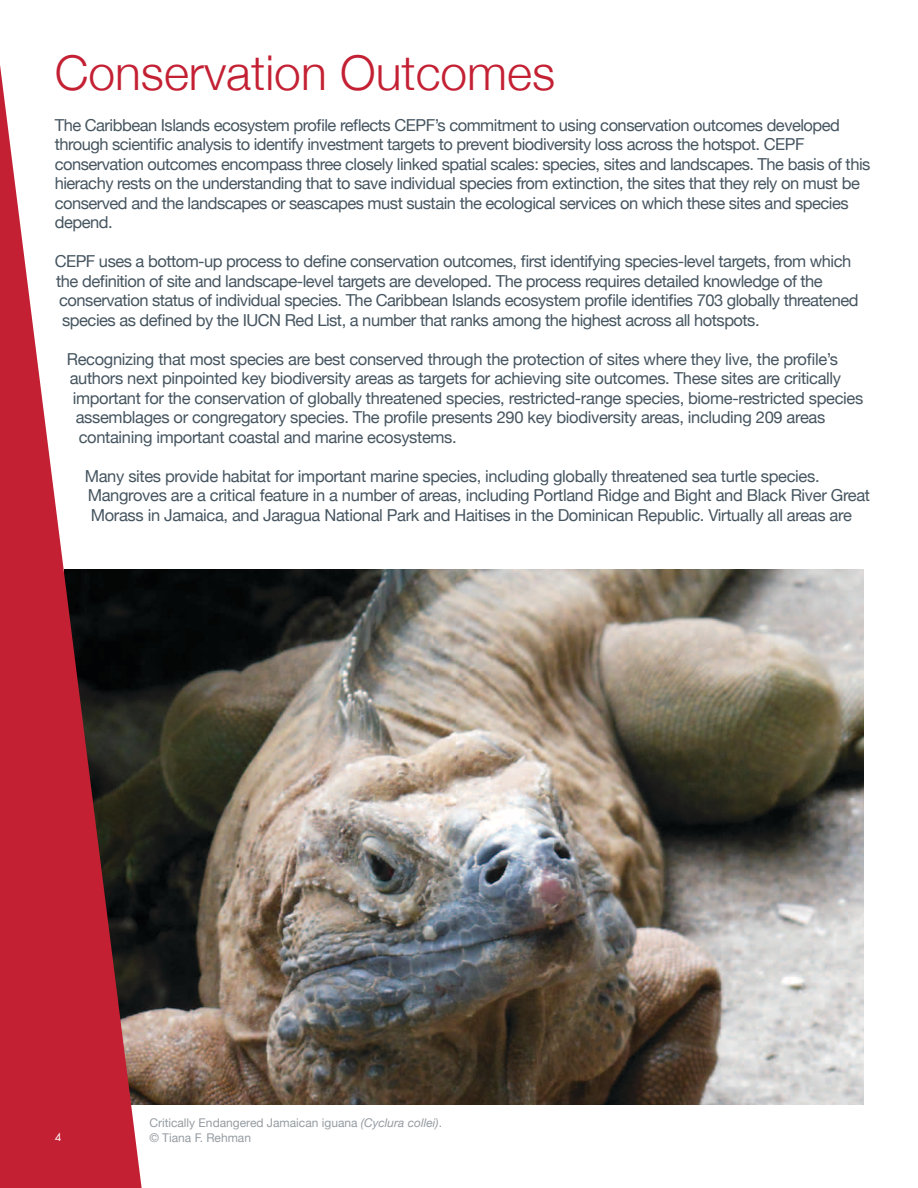
<style>
.page{position:relative;width:918px;height:1188px;background:#fff}
.page>*{position:absolute;margin:0;border:0;box-sizing:border-box;transform-origin:0 0}
.t1{font:300 48px "Helvetica Neue";color:#c42033}
.t2{font:16.5px/19.5px "Helvetica Neue";letter-spacing:-.03em;color:#465560}
.t3{font:12px "Helvetica Neue";color:#959ca2}
.t4{font:10.8px "Futura";color:#fff}
.s1{font-style:italic}
</style>
<div class="page">
<img style="left:142px;top:570px;width:722px;height:535px">
<svg style="left:0;top:65px;width:142px;height:1123px;fill:#c42033"></svg>
<h1 class="t1" style="left:55px;top:44px;width:502px">Conservation Outcomes</h1>
<p class="t2" style="left:55px;top:115px;width:817px">The Caribbean Islands ecosystem profile reflects CEPF’s commitment to using conservation outcomes developed through scientific analysis to identify investment targets to prevent biodiversity loss across the hotspot. CEPF conservation outcomes encompass three closely linked spatial scales: species, sites and landscapes. The basis of this hierachy rests on the understanding that to save individual species from extinction, the sites that they rely on must be conserved and the landscapes or seascapes must sustain the ecological services on which these sites and species depend.</p>
<p class="t2" style="left:55px;top:251px;width:798px">CEPF uses a bottom-up process to define conservation outcomes, first identifying species-level targets, from which</p>
<p class="t2" style="left:56px;top:271px;width:768px">the definition of site and landscape-level targets are developed. The process requires detailed knowledge of the</p>
<p class="t2" style="left:59px;top:290px;width:801px">conservation status of individual species. The Caribbean Islands ecosystem profile identifies 703 globally threatened</p>
<p class="t2" style="left:62px;top:310px;width:699px">species as defined by the IUCN Red List, a number that ranks among the highest across all hotspots.</p>
<p class="t2" style="left:67px;top:349px;width:773px">Recognizing that most species are best conserved through the protection of sites where they live, the profile’s</p>
<p class="t2" style="left:70px;top:368px;width:773px">authors next pinpointed key biodiversity areas as targets for achieving site outcomes. These sites are critically</p>
<p class="t2" style="left:73px;top:388px;width:792px">important for the conservation of globally threatened species, restricted-range species, biome-restricted species</p>
<p class="t2" style="left:76px;top:407px;width:751px">assemblages or congregatory species. The profile presents 290 key biodiversity areas, including 209 areas</p>
<p class="t2" style="left:79px;top:427px;width:380px">containing important coastal and marine ecosystems.</p>
<p class="t2" style="left:85px;top:466px;width:787px">Many sites provide habitat for important marine species, including globally threatened sea turtle species.<br>Mangroves are a critical feature in a number of areas, including Portland Ridge and Bight and Black River Great<br>Morass in Jamaica, and Jaragua National Park and Haitises in the Dominican Republic. Virtually all areas are</p>
<p class="t3" style="left:149px;top:1116px;width:294px">Critically Endangered Jamaican iguana <span class="s1">(Cyclura collei)</span>.</p>
<p class="t4" style="left:55px;top:1130px;width:8px">4</p>
<p class="t3" style="left:149px;top:1131px;width:103px">© Tiana F. Rehman</p>
</div>
